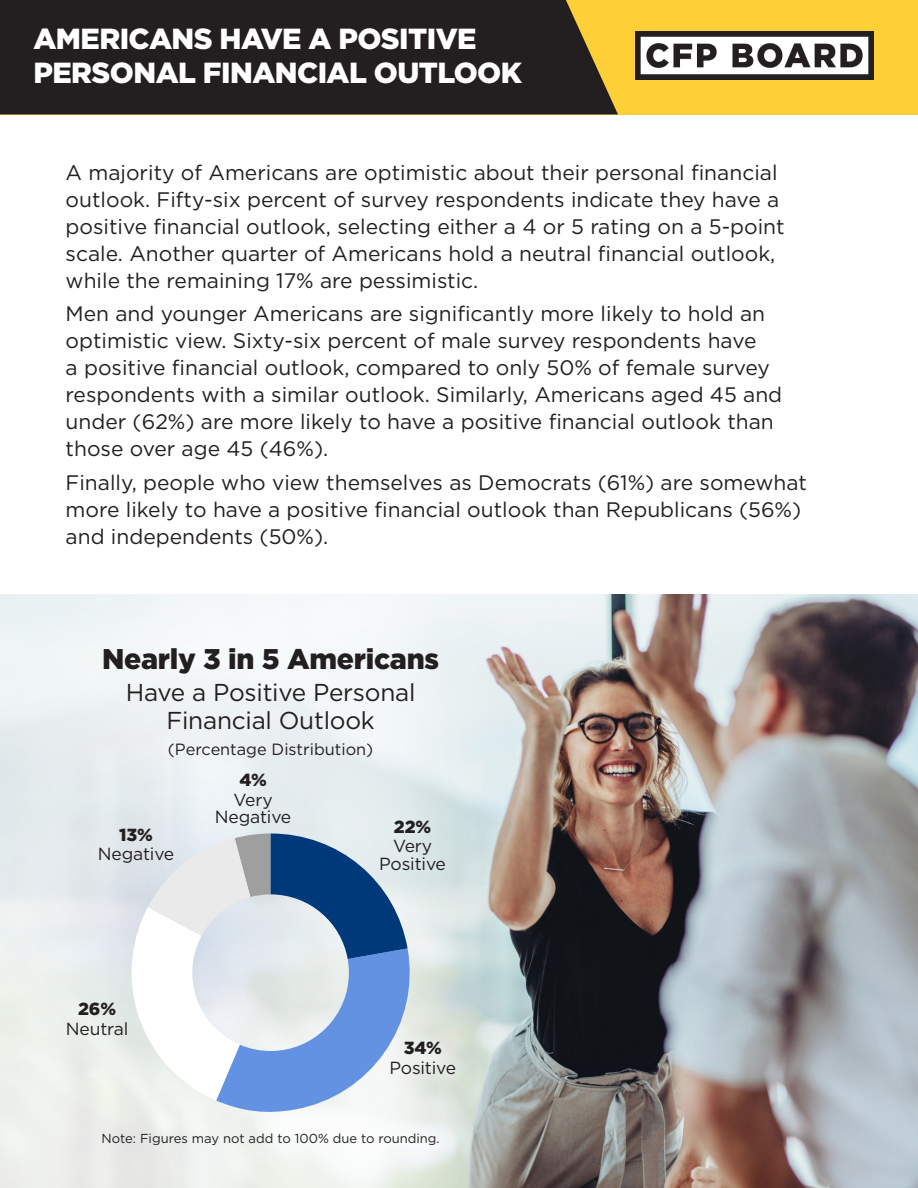
<style>
.page{position:relative;width:918px;height:1188px;background:#fff}
.page>*{position:absolute;margin:0;border:0;box-sizing:border-box;transform-origin:0 0}
.t1{font:900 29.1px/34.8px "Gotham";letter-spacing:-.02em;color:#fff}
.BODY_COPY{font:900 28.5px "Gotham";letter-spacing:-.01em;color:#231f20}
.BODY_COPY-2{font:24.45px/27.6px "Gotham";letter-spacing:-.01em;color:#231f20;text-align:center}
.BODY_COPY-3{font:21px/27px "Gotham";color:#231f20}
.BODY_COPY-4{font:17.55px/17.5px "Gotham";letter-spacing:-.01em;color:#231f20;text-align:center}
.BODY_COPY-5{font:900 17.55px "Gotham";letter-spacing:-.01em;color:#231f20}
.BODY_COPY-6{font:16.35px "Gotham";color:#231f20}
.BODY_COPY-7{font:13.05px "Gotham";color:#231f20}
</style>
<div class="page">
<img style="left:0;top:594px;width:918px;height:594px">
<svg style="left:0;top:734px;width:386px;height:411px;background:#e9eeee"></svg>
<div style="left:0;top:0;width:918px;height:114px;background:#ffcf37"></div>
<div style="left:0;top:0;width:618px;height:114px;background:#231f20"></div>
<img style="left:636px;top:31px;width:238px;height:48px">
<svg style="left:113px;top:834px;width:308px;height:280px"></svg>
<h1 class="t1" style="left:33px;top:20px;width:490px">AMERICANS HAVE A POSITIVE<br>PERSONAL FINANCIAL OUTLOOK</h1>
<p class="BODY_COPY-3" style="left:66px;top:158px;width:721px">A majority of Americans are optimistic about their personal financial outlook. Fifty-six percent of survey respondents indicate they have a positive financial outlook, selecting either a 4 or 5 rating on a 5-point scale. Another quarter of Americans hold a neutral financial outlook, while the remaining 17% are pessimistic.</p>
<p class="BODY_COPY-3" style="left:66px;top:300px;width:718px">Men and younger Americans are significantly more likely to hold an optimistic view. Sixty-six percent of male survey respondents have<br>a positive financial outlook, compared to only 50% of female survey respondents with a similar outlook. Similarly, Americans aged 45 and under (62%) are more likely to have a positive financial outlook than those over age 45 (46%).</p>
<p class="BODY_COPY-3" style="left:66px;top:469px;width:743px">Finally, people who view themselves as Democrats (61%) are somewhat more likely to have a positive financial outlook than Republicans (56%) and independents (50%).</p>
<p class="BODY_COPY" style="left:102px;top:642px;width:339px">Nearly 3 in 5 Americans</p>
<p class="BODY_COPY-2" style="left:126px;top:678px;width:291px">Have a Positive Personal<br>Financial Outlook</p>
<p class="BODY_COPY-6" style="left:168px;top:739px;width:207px">(Percentage Distribution)</p>
<p class="BODY_COPY-5" style="left:119px;top:824px;width:35px">13%</p>
<p class="BODY_COPY-4" style="left:98px;top:845px;width:78px">Negative</p>
<p class="BODY_COPY-5" style="left:239px;top:770px;width:29px">4%</p>
<p class="BODY_COPY-4" style="left:215px;top:791px;width:78px">Very<br>Negative</p>
<p class="BODY_COPY-5" style="left:78px;top:999px;width:39px">26%</p>
<p class="BODY_COPY-4" style="left:66px;top:1019px;width:64px">Neutral</p>
<p class="BODY_COPY-5" style="left:394px;top:816px;width:39px">22%</p>
<p class="BODY_COPY-4" style="left:379px;top:837px;width:68px">Very<br>Positive</p>
<p class="BODY_COPY-5" style="left:404px;top:1038px;width:40px">34%</p>
<p class="BODY_COPY-4" style="left:389px;top:1058px;width:68px">Positive</p>
<p class="BODY_COPY-7" style="left:101px;top:1130px;width:340px">Note: Figures may not add to 100% due to rounding.</p>
</div>
